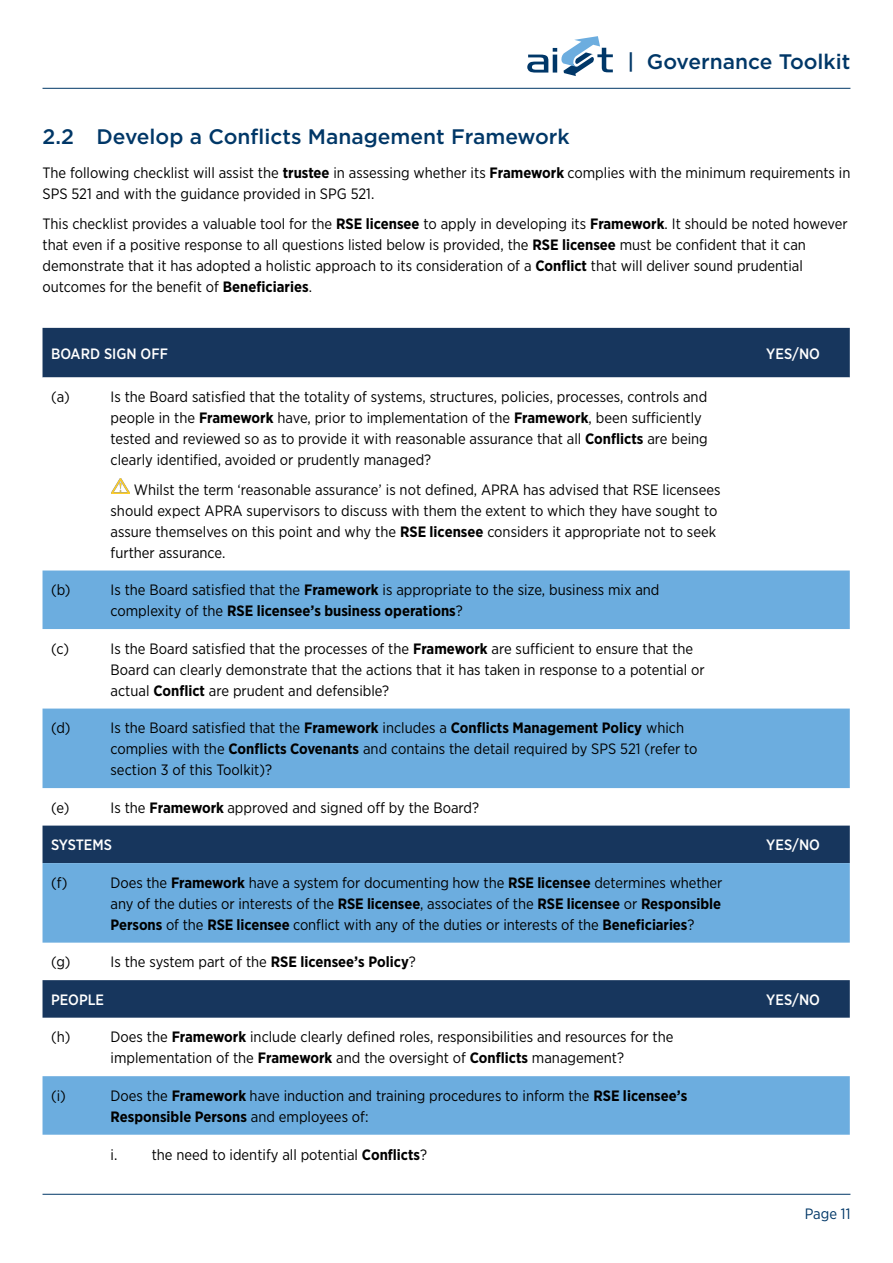
<style>
.page{position:relative;width:893px;height:1263px;background:#fff}
.page>*{position:absolute;margin:0;border:0;box-sizing:border-box;transform-origin:0 0}
.t1{font:500 21px "Gotham";color:#003767}
.t2{font:15px/21px "Gotham Narrow";color:#000}
.t3{font:500 15px "Gotham Narrow";color:#fff}
.t4{font:15px "Gotham Narrow";color:#003767}
.s1{font-weight:700}
</style>
<div class="page">
<hr style="left:43px;top:1194px;width:807px;height:1px;background:#003767">
<hr style="left:43px;top:88px;width:807px;height:1px;background:#003767">
<svg style="left:527px;top:36px;width:86px;height:40px"></svg>
<div style="left:43px;top:328px;width:807px;height:49px;background:#17365d"></div>
<svg style="left:43px;top:570px;width:807px;height:565px;fill:#6caddf"></svg>
<img style="left:112px;top:478px;width:18px;height:15px">
<h1 class="t1" style="left:627px;top:48px;width:225px">| Governance Toolkit</h1>
<h1 class="t1" style="left:43px;top:123px;width:529px">2.2 Develop a Conflicts Management Framework</h1>
<p class="t2" style="left:43px;top:162px;width:809px">The following checklist will assist the <span class="s1">trustee</span> in assessing whether its <span class="s1">Framework</span> complies with the minimum requirements in<br>SPS 521 and with the guidance provided in SPG 521.</p>
<p class="t2" style="left:43px;top:213px;width:807px">This checklist provides a valuable tool for the <span class="s1">RSE licensee</span> to apply in developing its <span class="s1">Framework</span>. It should be noted however that even if a positive response to all questions listed below is provided, the <span class="s1">RSE licensee</span> must be confident that it can demonstrate that it has adopted a holistic approach to its consideration of a <span class="s1">Conflict</span> that will deliver sound prudential outcomes for the benefit of <span class="s1">Beneficiaries</span>.</p>
<p class="t3" style="left:51px;top:344px;width:118px">BOARD SIGN OFF</p>
<p class="t3" style="left:766px;top:344px;width:55px">YES/NO</p>
<p class="t2" style="left:51px;top:386px;width:20px">(a)</p>
<p class="t2" style="left:111px;top:386px;width:599px">Is the Board satisfied that the totality of systems, structures, policies, processes, controls and people in the <span class="s1">Framework</span> have, prior to implementation of the <span class="s1">Framework</span>, been sufficiently tested and reviewed so as to provide it with reasonable assurance that all <span class="s1">Conflicts</span> are being clearly identified, avoided or prudently managed?</p>
<p class="t2" style="left:111px;top:479px;width:611px;text-indent:23px">Whilst the term ‘reasonable assurance’ is not defined, APRA has advised that RSE licensees should expect APRA supervisors to discuss with them the extent to which they have sought to assure themselves on this point and why the <span class="s1">RSE licensee</span> considers it appropriate not to seek further assurance.</p>
<p class="t2" style="left:51px;top:579px;width:21px">(b)</p>
<p class="t2" style="left:111px;top:579px;width:550px">Is the Board satisfied that the <span class="s1">Framework</span> is appropriate to the size, business mix and complexity of the <span class="s1">RSE licensee’s business operations</span>?</p>
<p class="t2" style="left:51px;top:638px;width:20px">(c)</p>
<p class="t2" style="left:111px;top:638px;width:596px">Is the Board satisfied that the processes of the <span class="s1">Framework</span> are sufficient to ensure that the<br>Board can clearly demonstrate that the actions that it has taken in response to a potential or actual <span class="s1">Conflict</span> are prudent and defensible?</p>
<p class="t2" style="left:51px;top:717px;width:21px">(d)</p>
<p class="t2" style="left:111px;top:717px;width:588px">Is the Board satisfied that the <span class="s1">Framework</span> includes a <span class="s1">Conflicts Management Policy</span> which complies with the <span class="s1">Conflicts Covenants</span> and contains the detail required by SPS 521 (refer to section 3 of this Toolkit)?</p>
<p class="t2" style="left:51px;top:797px;width:20px">(e)</p>
<p class="t2" style="left:111px;top:797px;width:370px">Is the <span class="s1">Framework</span> approved and signed off by the Board?</p>
<p class="t3" style="left:51px;top:835px;width:62px">SYSTEMS</p>
<p class="t3" style="left:766px;top:835px;width:55px">YES/NO</p>
<p class="t2" style="left:51px;top:872px;width:18px">(f)</p>
<p class="t2" style="left:111px;top:872px;width:613px;text-align:justify">Does the <span class="s1">Framework</span> have a system for documenting how the <span class="s1">RSE licensee</span> determines whether any of the duties or interests of the <span class="s1">RSE licensee</span>, associates of the <span class="s1">RSE licensee</span> or <span class="s1">Responsible Persons</span> of the <span class="s1">RSE licensee</span> conflict with any of the duties or interests of the <span class="s1">Beneficiaries</span>?</p>
<p class="t2" style="left:51px;top:951px;width:21px">(g)</p>
<p class="t2" style="left:111px;top:951px;width:307px">Is the system part of the <span class="s1">RSE licensee’s Policy</span>?</p>
<p class="t3" style="left:51px;top:990px;width:55px">PEOPLE</p>
<p class="t3" style="left:766px;top:990px;width:55px">YES/NO</p>
<p class="t2" style="left:51px;top:1026px;width:21px">(h)</p>
<p class="t2" style="left:111px;top:1026px;width:564px">Does the <span class="s1">Framework</span> include clearly defined roles, responsibilities and resources for the implementation of the <span class="s1">Framework</span> and the oversight of <span class="s1">Conflicts</span> management?</p>
<p class="t2" style="left:51px;top:1085px;width:16px">(i)</p>
<p class="t2" style="left:111px;top:1085px;width:578px">Does the <span class="s1">Framework</span> have induction and training procedures to inform the <span class="s1">RSE licensee’s<br>Responsible Persons</span> and employees of:</p>
<p class="t2" style="left:111px;top:1143px;width:318px">i. the need to identify all potential <span class="s1">Conflicts</span>?</p>
<p class="t4" style="left:805px;top:1204px;width:47px">Page 11</p>
</div>
